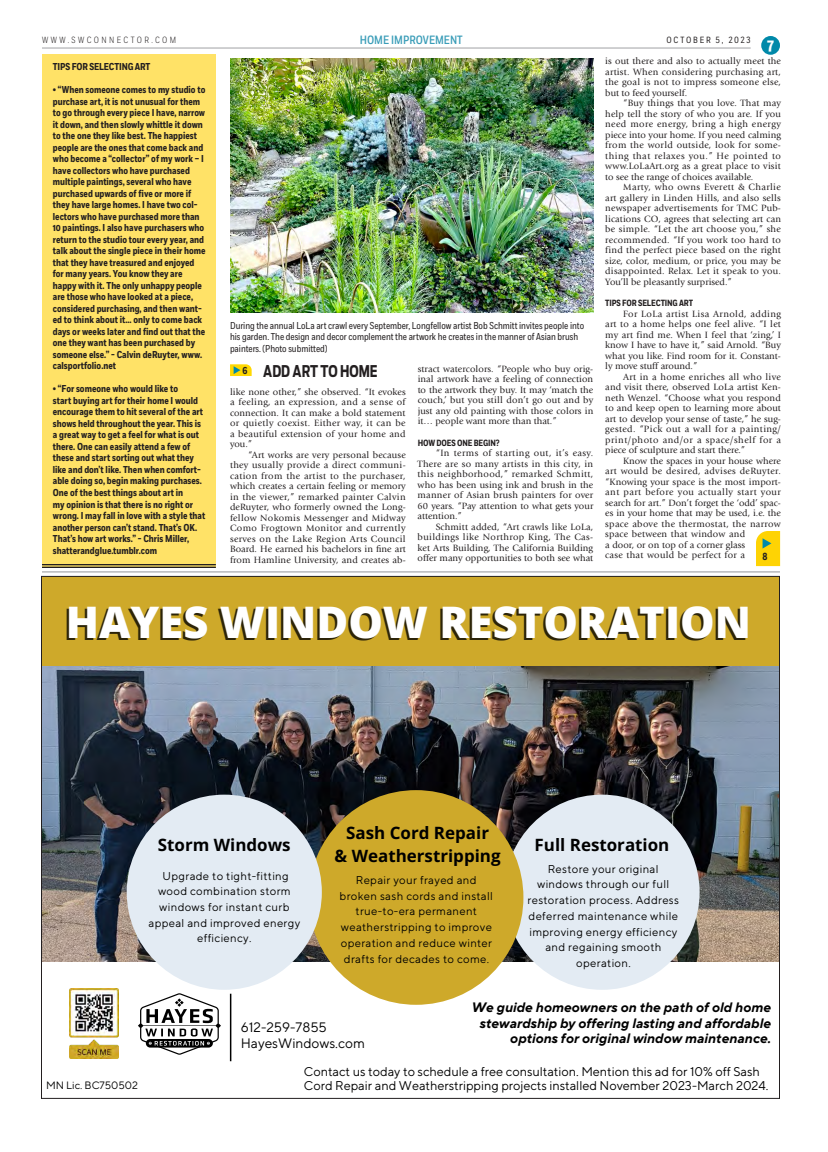
<style>
.page{position:relative;width:828px;height:1152px;background:#fff}
.page>*{position:absolute;margin:0;border:0;box-sizing:border-box;transform-origin:0 0}
.t1{font:800 43.5px "Open Sans";color:#fff}
.t2{font:700 17px/23.2px "Open Sans";color:#000;text-align:center}
.t3{font:700 16.1px "Antenna Cond";color:#231f20;scale:.86 1}
.t4{font:700 15.8px "Fort Cond";color:#fff}
.t5{font:italic 700 13.6px/15.7px "TT Norms Pro";color:#000;text-align:right}
.t6{font:13.6px/15.7px "TT Norms Pro";color:#000}
.t7{font:12.6px/14.3px "TT Norms Pro";color:#000}
.t8{font:500 12px "Fort Cond";color:#3a9db8}
.t9{font:11.3px/15.7px "TT Norms Pro";letter-spacing:.03em;color:#000;text-align:center}
.t10{font:10.6px "TT Norms Pro";color:#000}
.t11{font:700 10.3px "Fort Cond";color:#231f20}
.Article_subhead_Fort_Cond{font:700 10px/11.5px "Fort Cond";color:#231f20}
.SWC{font:10px/11.7px "Fort Cond";letter-spacing:-.005em;color:#231f20}
.Body_Copy{font:9.5px/10.5px "Giovanni Std";letter-spacing:.005em;color:#231f20;text-align:justify}
.Article_subhead_Fort_Cond-2{font:700 9px "Fort Cond";letter-spacing:-.015em;color:#231f20}
.t12{font:300 9px "Fort Cond";letter-spacing:.27em;color:#231f20}
.t13{font:9px "Fort Cond";letter-spacing:.2em;color:#231f20}
</style>
<div class="page">
<div style="left:761px;top:36px;width:19px;height:19px;background:#0089a9;border-radius:50%"></div>
<hr style="left:42px;top:48px;width:709px;height:1px;background:#a0a1a5">
<hr style="left:42px;top:572px;width:738px;height:1px;background:#939598">
<img style="left:43px;top:666px;width:735px;height:296px">
<div style="left:504px;top:795px;width:196px;height:195px;background:#e3ebf3;border-radius:98px"></div>
<div style="left:309px;top:790px;width:214px;height:215px;background:#cea92a;border-radius:107px"></div>
<div style="left:127px;top:795px;width:195px;height:195px;background:#e3ebf3;border-radius:98px"></div>
<div style="left:42px;top:576px;width:738px;height:90px;background:#cea92a"></div>
<hr style="left:230px;top:994px;width:1px;height:67px;background:#000">
<img style="left:69px;top:989px;width:49px;height:69px">
<svg style="left:138px;top:993px;width:83px;height:62px"></svg>
<img style="left:231px;top:58px;width:363px;height:255px">
<div style="left:42px;top:54px;width:174px;height:514px;background:#ffe267"></div>
<hr style="left:42px;top:564px;width:174px;height:1px;background:#231f20">
<hr style="left:42px;top:567px;width:174px;height:1px;background:#231f20">
<svg style="left:230px;top:364px;width:22px;height:12px"></svg>
<svg style="left:756px;top:531px;width:24px;height:35px"></svg>
<p class="t8" style="left:360px;top:33px;width:105px">HOME IMPROVEMENT</p>
<p class="t12" style="left:42px;top:34px;width:136px">WWW.SWCONNECTOR.COM</p>
<p class="t13" style="left:667px;top:34px;width:86px">OCTOBER 5, 2023</p>
<h3 class="t4" style="left:767px;top:35px;width:8px">7</h3>
<p class="Article_subhead_Fort_Cond" style="left:53px;top:62px;width:99px">TIPS FOR SELECTING ART</p>
<p class="Article_subhead_Fort_Cond" style="left:53px;top:85px;width:154px">• “When someone comes to my studio to purchase art, it is not unusual for them to go through every piece I have, narrow it down, and then slowly whittle it down to the one they like best. The happiest people are the ones that come back and who become a “collector” of my work – I have collectors who have purchased multiple paintings, several who have purchased upwards of five or more if they have large homes. I have two col&shy;lectors who have purchased more than 10 paintings. I also have purchasers who return to the studio tour every year, and talk about the single piece in their home that they have treasured and enjoyed for many years. You know they are happy with it. The only unhappy people are those who have looked at a piece, considered purchasing, and then want&shy;ed to think about it… only to come back days or weeks later and find out that the one they want has been purchased by someone else.” - Calvin deRuyter, www. calsportfolio.net</p>
<p class="Article_subhead_Fort_Cond" style="left:53px;top:384px;width:154px">• “For someone who would like to<br>start buying art for their home I would encourage them to hit several of the art shows held throughout the year. This is a great way to get a feel for what is out there. One can easily attend a few of these and start sorting out what they like and don’t like. Then when comfort&shy;able doing so, begin making purchases.<br>One of the best things about art in<br>my opinion is that there is no right or wrong. I may fall in love with a style that another person can’t stand. That’s OK.<br>That’s how art works.” - Chris Miller, shatterandglue.tumblr.com</p>
<p class="SWC" style="left:230px;top:319px;width:356px">During the annual LoLa art crawl every September, Longfellow artist Bob Schmitt invites people into his garden. The design and decor complement the artwork he creates in the manner of Asian brush painters. (Photo submitted)</p>
<p class="Article_subhead_Fort_Cond" style="left:242px;top:365px;width:7px">6</p>
<p class="t3" style="left:263px;top:361px;width:135px">ADD ART TO HOME</p>
<p class="Body_Copy" style="left:230px;top:387px;width:177px">like none other,” she observed. “It evokes a feeling, an expression, and a sense of connection. It can make a bold statement or quietly coexist. Either way, it can be a beautiful extension of your home and you.”</p>
<p class="Body_Copy" style="left:230px;top:450px;width:177px;text-indent:18px">“Art works are very personal because they usually provide a direct communi&shy;cation from the artist to the purchaser, which creates a certain feeling or memory in the viewer,” remarked painter Calvin deRuyter, who formerly owned the Long&shy;fellow Nokomis Messenger and Midway Como Frogtown Monitor and currently serves on the Lake Region Arts Council Board. He earned his bachelors in fine art from Hamline University, and creates ab-</p>
<p class="Body_Copy" style="left:418px;top:364px;width:177px">stract watercolors. “People who buy orig&shy;inal artwork have a feeling of connection to the artwork they buy. It may ‘match the couch,’ but you still don’t go out and by just any old painting with those colors in it… people want more than that.”</p>
<p class="Article_subhead_Fort_Cond-2" style="left:418px;top:437px;width:83px">HOW DOES ONE BEGIN?</p>
<p class="Body_Copy" style="left:418px;top:448px;width:177px;text-indent:18px">“In terms of starting out, it’s easy.<br>There are so many artists in this city, in this neighborhood,” remarked Schmitt, who has been using ink and brush in the manner of Asian brush painters for over 60 years. “Pay attention to what gets your attention.”</p>
<p class="Body_Copy" style="left:418px;top:521px;width:177px;text-indent:18px">Schmitt added, “Art crawls like LoLa, buildings like Northrop King, The Cas&shy;ket Arts Building, The California Building offer many opportunities to both see what</p>
<p class="Body_Copy" style="left:605px;top:56px;width:177px">is out there and also to actually meet the artist. When considering purchasing art, the goal is not to impress someone else, but to feed yourself.</p>
<p class="Body_Copy" style="left:605px;top:98px;width:177px;text-indent:18px">“Buy things that you love. That may help tell the story of who you are. If you need more energy, bring a high energy piece into your home. If you need calming from the world outside, look for some&shy;thing that relaxes you.” He pointed to www.LoLaArt.org as a great place to visit to see the range of choices available.</p>
<p class="Body_Copy" style="left:605px;top:182px;width:177px;text-indent:18px">Marty, who owns Everett &amp; Charlie art gallery in Linden Hills, and also sells newspaper advertisements for TMC Pub&shy;lications CO, agrees that selecting art can be simple. “Let the art choose you,” she recommended. “If you work too hard to find the perfect piece based on the right size, color, medium, or price, you may be disappointed. Relax. Let it speak to you.<br>You’ll be pleasantly surprised.”</p>
<p class="Article_subhead_Fort_Cond-2" style="left:605px;top:298px;width:89px">TIPS FOR SELECTING ART</p>
<p class="Body_Copy" style="left:605px;top:308px;width:177px;text-indent:18px">For LoLa artist Lisa Arnold, adding art to a home helps one feel alive. “I let my art find me. When I feel that ‘zing,’ I know I have to have it,” said Arnold. “Buy what you like. Find room for it. Constant&shy;ly move stuff around.”</p>
<p class="Body_Copy" style="left:605px;top:371px;width:177px;text-indent:18px">Art in a home enriches all who live and visit there, observed LoLa artist Ken&shy;neth Wenzel. “Choose what you respond to and keep open to learning more about art to develop your sense of taste,” he sug&shy;gested. “Pick out a wall for a painting/ print/photo and/or a space/shelf for a piece of sculpture and start there.”</p>
<p class="Body_Copy" style="left:605px;top:455px;width:177px;text-align:left;text-indent:18px">Know the spaces in your house where art would be desired, advises deRuyter. “Knowing your space is the most import&shy;ant part before you actually start your search for art.” Don’t forget the ‘odd’ spac&shy;es in your home that may be used, i.e. the space above the thermostat, the narrow space between that window and<br>a door, or on top of a corner glass<br>case that would be perfect for a</p>
<p class="t11" style="left:763px;top:550px;width:7px">8</p>
<p class="t1" style="left:66px;top:592px;width:687px">HAYES WINDOW RESTORATION</p>
<p class="t2" style="left:335px;top:821px;width:168px">Sash Cord Repair<br>&amp; Weatherstripping</p>
<p class="t2" style="left:535px;top:833px;width:136px">Full Restoration</p>
<p class="t2" style="left:158px;top:833px;width:134px">Storm Windows</p>
<p class="t9" style="left:149px;top:867px;width:153px">Upgrade to tight-fitting wood combination storm windows for instant curb appeal and improved energy efficiency.</p>
<p class="t9" style="left:340px;top:871px;width:155px">Repair your frayed and broken sash cords and install true-to-era permanent weatherstripping to improve operation and reduce winter drafts for decades to come.</p>
<p class="t9" style="left:528px;top:860px;width:153px">Restore your original windows through our full restoration process. Address deferred maintenance while improving energy efficiency and regaining smooth operation.</p>
<p class="t10" style="left:46px;top:1078px;width:94px">MN Lic. BC750502</p>
<p class="t6" style="left:241px;top:1018px;width:126px">612-259-7855<br>HayesWindows.com</p>
<p class="t5" style="left:471px;top:998px;width:301px">We guide homeowners on the path of old home stewardship by offering lasting and affordable options for original window maintenance.</p>
<p class="t7" style="left:304px;top:1064px;width:466px">Contact us today to schedule a free consultation. Mention this ad for 10% off Sash<br>Cord Repair and Weatherstripping projects installed November 2023-March 2024.</p>
</div>
